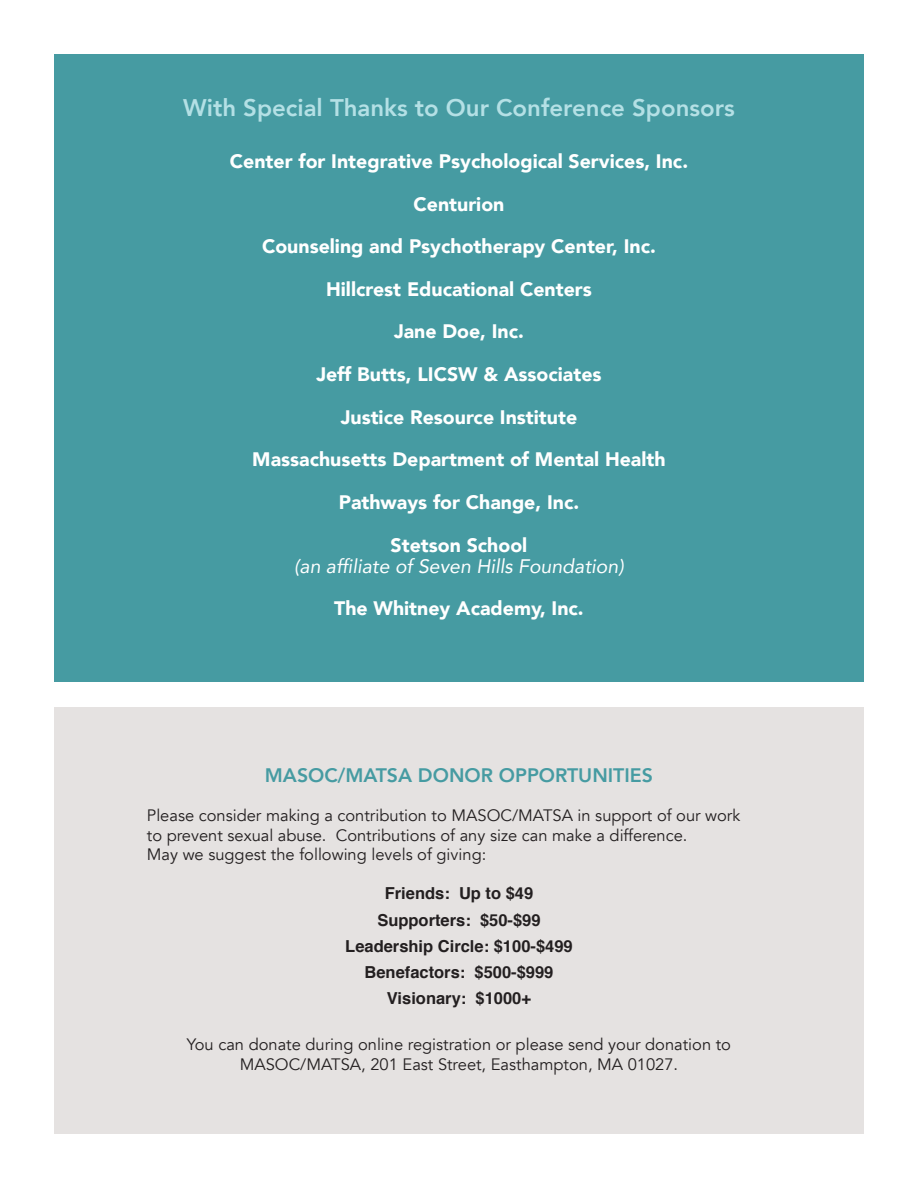
<style>
.page{position:relative;width:918px;height:1188px;background:#fff}
.page>*{position:absolute;margin:0;border:0;box-sizing:border-box;transform-origin:0 0}
.t1{font:800 24px "Avenir";color:#b4e0e5}
.t2{font:900 19.5px/42.6px "Avenir";color:#fff;text-align:center}
.t3{font:italic 19.5px "Avenir";color:#fff}
.t4{font:800 19.5px "Avenir";color:#469ba2}
.t5{font:16.5px/19.5px "Avenir";color:#231f20}
.t6{font:700 16.5px/26.2px "Helvetica";color:#231f20;text-align:center}
</style>
<div class="page">
<div style="left:54px;top:707px;width:810px;height:427px;background:#e5e2e1"></div>
<div style="left:54px;top:54px;width:810px;height:627px;background:#469ba2"></div>
<p class="t1" style="left:183px;top:89px;width:553px">With Special Thanks to Our Conference Sponsors</p>
<p class="t2" style="left:230px;top:139px;width:460px">Center for Integrative Psychological Services, Inc.<br>Centurion<br>Counseling and Psychotherapy Center, Inc.<br>Hillcrest Educational Centers<br>Jane Doe, Inc.<br>Jeff Butts, LICSW &amp; Associates<br>Justice Resource Institute<br>Massachusetts Department of Mental Health<br>Pathways for Change, Inc.<br>Stetson School</p>
<p class="t3" style="left:294px;top:554px;width:331px">(an affiliate of Seven Hills Foundation)</p>
<p class="t2" style="left:334px;top:587px;width:251px">The Whitney Academy, Inc.</p>
<p class="t4" style="left:265px;top:760px;width:390px">MASOC/MATSA DONOR OPPORTUNITIES</p>
<p class="t5" style="left:147px;top:806px;width:595px">Please consider making a contribution to MASOC/MATSA in support of our work to prevent sexual abuse. Contributions of any size can make a difference.<br>May we suggest the following levels of giving:</p>
<p class="t6" style="left:345px;top:881px;width:229px">Friends: Up to $49<br>Supporters: $50-$99<br>Leadership Circle: $100-$499<br>Benefactors: $500-$999<br>Visionary: $1000+</p>
<p class="t5" style="left:187px;top:1035px;width:546px;text-align:center">You can donate during online registration or please send your donation to<br>MASOC/MATSA, 201 East Street, Easthampton, MA 01027.</p>
</div>
